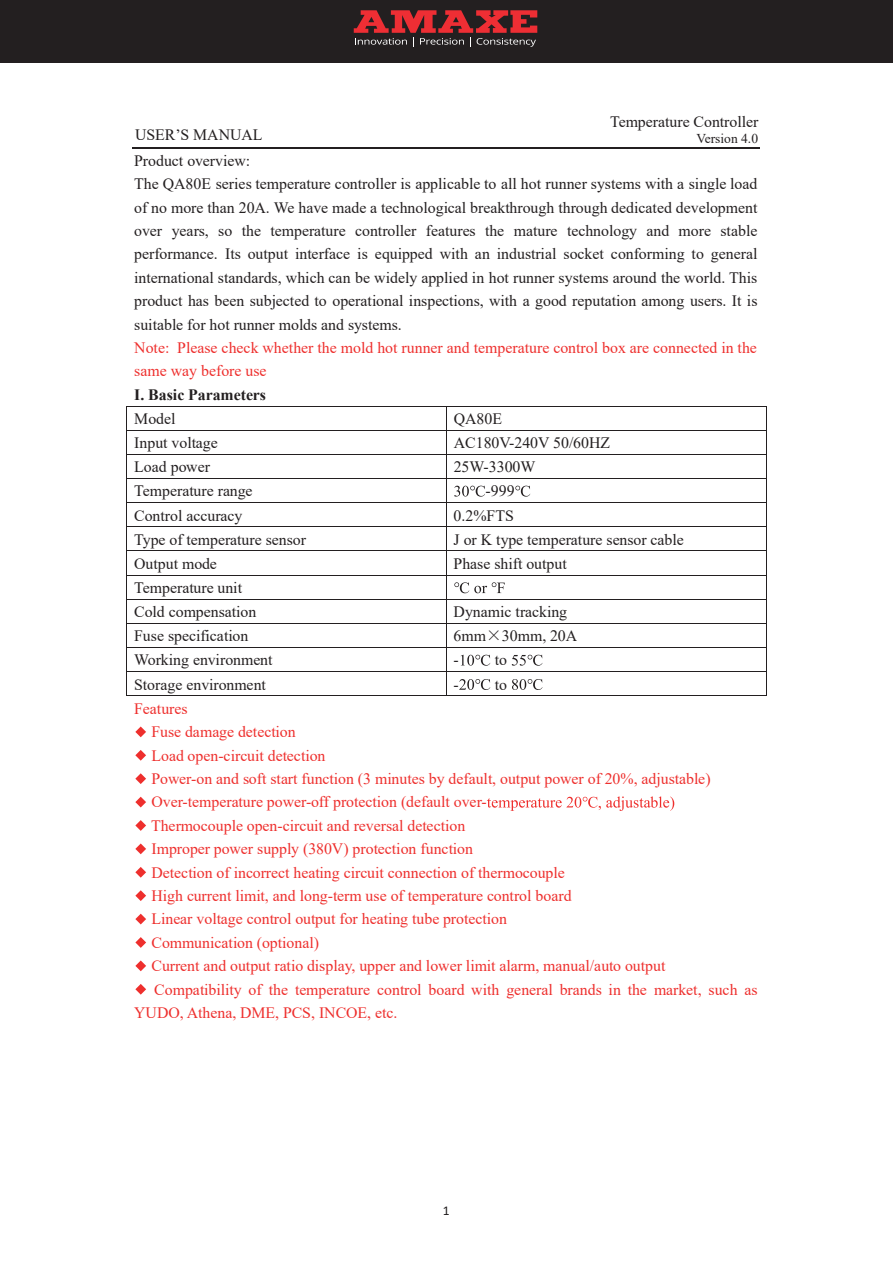
<style>
.page{position:relative;width:893px;height:1263px;background:#fff}
.page>*{position:absolute;margin:0;border:0;box-sizing:border-box;transform-origin:0 0}
.t1{font:15.9px/23.4px "Times New Roman";color:#231f20}
.t2{font:15.9px/23.5px "Times New Roman";color:#ee2f2d}
.t3{font:700 15.9px "Times New Roman";color:#231f20}
.t4{font:13.5px "Times New Roman";color:#231f20}
.t5{font:13.5px "Calibri";color:#231f20}
.s1{font-family:"Sim Sun"}
</style>
<div class="page">
<hr style="left:133px;top:147px;width:627px;height:1px;background:#231f20">
<hr style="left:127px;top:406px;width:319px;height:1px;background:#231f20">
<hr style="left:447px;top:406px;width:319px;height:1px;background:#231f20">
<hr style="left:127px;top:430px;width:319px;height:1px;background:#231f20">
<hr style="left:447px;top:430px;width:319px;height:1px;background:#231f20">
<hr style="left:127px;top:454px;width:319px;height:1px;background:#231f20">
<hr style="left:447px;top:454px;width:319px;height:1px;background:#231f20">
<hr style="left:127px;top:478px;width:319px;height:1px;background:#231f20">
<hr style="left:447px;top:478px;width:319px;height:1px;background:#231f20">
<hr style="left:127px;top:502px;width:319px;height:1px;background:#231f20">
<hr style="left:447px;top:502px;width:319px;height:1px;background:#231f20">
<hr style="left:127px;top:526px;width:319px;height:1px;background:#231f20">
<hr style="left:447px;top:526px;width:319px;height:1px;background:#231f20">
<hr style="left:127px;top:551px;width:319px;height:1px;background:#231f20">
<hr style="left:447px;top:551px;width:319px;height:1px;background:#231f20">
<hr style="left:127px;top:575px;width:319px;height:1px;background:#231f20">
<hr style="left:447px;top:575px;width:319px;height:1px;background:#231f20">
<hr style="left:127px;top:599px;width:319px;height:1px;background:#231f20">
<hr style="left:447px;top:599px;width:319px;height:1px;background:#231f20">
<hr style="left:127px;top:623px;width:319px;height:1px;background:#231f20">
<hr style="left:447px;top:623px;width:319px;height:1px;background:#231f20">
<hr style="left:127px;top:647px;width:319px;height:1px;background:#231f20">
<hr style="left:447px;top:647px;width:319px;height:1px;background:#231f20">
<hr style="left:127px;top:671px;width:319px;height:1px;background:#231f20">
<hr style="left:447px;top:671px;width:319px;height:1px;background:#231f20">
<hr style="left:127px;top:695px;width:319px;height:1px;background:#231f20">
<svg style="left:446px;top:406px;width:1px;height:290px"></svg>
<hr style="left:447px;top:695px;width:319px;height:1px;background:#231f20">
<svg style="left:766px;top:406px;width:1px;height:290px"></svg>
<svg style="left:454px;top:486px;width:31px;height:11px"></svg>
<svg style="left:515px;top:486px;width:15px;height:11px"></svg>
<svg style="left:454px;top:582px;width:51px;height:11px"></svg>
<svg style="left:461px;top:655px;width:29px;height:11px"></svg>
<svg style="left:512px;top:655px;width:31px;height:11px"></svg>
<svg style="left:459px;top:679px;width:31px;height:11px"></svg>
<svg style="left:512px;top:679px;width:31px;height:11px"></svg>
<svg style="left:135px;top:726px;width:11px;height:11px"></svg>
<svg style="left:135px;top:750px;width:11px;height:11px"></svg>
<svg style="left:135px;top:773px;width:11px;height:11px"></svg>
<svg style="left:135px;top:797px;width:11px;height:10px"></svg>
<svg style="left:487px;top:796px;width:187px;height:15px"></svg>
<svg style="left:135px;top:820px;width:11px;height:11px"></svg>
<svg style="left:135px;top:843px;width:11px;height:11px"></svg>
<svg style="left:135px;top:867px;width:11px;height:11px"></svg>
<svg style="left:135px;top:890px;width:11px;height:11px"></svg>
<svg style="left:135px;top:914px;width:11px;height:10px"></svg>
<svg style="left:135px;top:937px;width:11px;height:11px"></svg>
<svg style="left:135px;top:960px;width:11px;height:11px"></svg>
<svg style="left:135px;top:984px;width:11px;height:11px"></svg>
<div style="left:0;top:0;width:892px;height:63px;background:#231f20"></div>
<svg style="left:354px;top:10px;width:183px;height:37px"></svg>
<p class="t1" style="left:135px;top:122px;width:129px">USER’S MANUAL</p>
<p class="t1" style="left:610px;top:109px;width:150px">Temperature Controller</p>
<p class="t4" style="left:696px;top:129px;width:63px">Version 4.0</p>
<p class="t1" style="left:134px;top:148px;width:625px">Product overview:<br>The QA80E series temperature controller is applicable to all hot runner systems with a single load of no more than 20A. We have made a technological breakthrough through dedicated development over years, so the temperature controller features the mature technology and more stable performance. Its output interface is equipped with an industrial socket conforming to general international standards, which can be widely applied in hot runner systems around the world. This product has been subjected to operational inspections, with a good reputation among users. It is suitable for hot runner molds and systems.</p>
<p class="t2" style="left:134px;top:335px;width:624px">Note: Please check whether the mold hot runner and temperature control box are connected in the same way before use</p>
<p class="t3" style="left:134px;top:383px;width:133px">I. Basic Parameters</p>
<p class="t1" style="left:134px;top:406px;width:43px">Model</p>
<p class="t1" style="left:454px;top:406px;width:50px">QA80E</p>
<p class="t1" style="left:134px;top:431px;width:85px">Input voltage</p>
<p class="t1" style="left:454px;top:431px;width:158px">AC180V-240V 50/60HZ</p>
<p class="t1" style="left:134px;top:455px;width:77px">Load power</p>
<p class="t1" style="left:454px;top:455px;width:83px">25W-3300W</p>
<p class="t1" style="left:134px;top:479px;width:120px">Temperature range</p>
<p class="t1" style="left:486px;top:479px;width:30px">-999</p>
<p class="t1" style="left:134px;top:503px;width:110px">Control accuracy</p>
<p class="t1" style="left:454px;top:503px;width:62px">0.2%FTS</p>
<p class="t1" style="left:134px;top:527px;width:173px">Type of temperature sensor</p>
<p class="t1" style="left:454px;top:527px;width:232px">J or K type temperature sensor cable</p>
<p class="t1" style="left:134px;top:551px;width:84px">Output mode</p>
<p class="t1" style="left:454px;top:551px;width:115px">Phase shift output</p>
<p class="t1" style="left:134px;top:575px;width:124px;line-height:24.2px">Temperature unit<br>Cold compensation</p>
<p class="t1" style="left:454px;top:600px;width:115px">Dynamic tracking</p>
<p class="t1" style="left:134px;top:624px;width:116px">Fuse specification</p>
<p class="t1" style="left:454px;top:624px;width:125px">6mm<span class="s1">×</span>30mm, 20A</p>
<p class="t1" style="left:134px;top:648px;width:140px">Working environment</p>
<p class="t1" style="left:454px;top:648px;width:55px">- to</p>
<p class="t1" style="left:134px;top:672px;width:133px">Storage environment</p>
<p class="t1" style="left:454px;top:672px;width:55px">- to</p>
<p class="t2" style="left:134px;top:696px;width:55px">Features</p>
<p class="t2" style="left:151px;top:720px;width:146px">Fuse damage detection</p>
<p class="t2" style="left:151px;top:743px;width:175px">Load open-circuit detection</p>
<p class="t2" style="left:151px;top:766px;width:561px">Power-on and soft start function (3 minutes by default, output power of 20%, adjustable)</p>
<p class="t2" style="left:151px;top:790px;width:337px">Over-temperature power-off protection (default over-</p>
<p class="t2" style="left:151px;top:813px;width:316px">Thermocouple open-circuit and reversal detection</p>
<p class="t2" style="left:151px;top:837px;width:323px">Improper power supply (380V) protection function</p>
<p class="t2" style="left:151px;top:860px;width:415px">Detection of incorrect heating circuit connection of thermocouple</p>
<p class="t2" style="left:151px;top:883px;width:422px">High current limit, and long-term use of temperature control board</p>
<p class="t2" style="left:151px;top:907px;width:357px">Linear voltage control output for heating tube protection</p>
<p class="t2" style="left:151px;top:930px;width:169px">Communication (optional)</p>
<p class="t2" style="left:151px;top:954px;width:516px">Current and output ratio display, upper and lower limit alarm, manual/auto output</p>
<p class="t2" style="left:154px;top:977px;width:605px">Compatibility of the temperature control board with general brands in the market, such as</p>
<p class="t2" style="left:134px;top:1000px;width:265px">YUDO, Athena, DME, PCS, INCOE, etc.</p>
<p class="t5" style="left:443px;top:1201px;width:8px">1</p>
</div>
